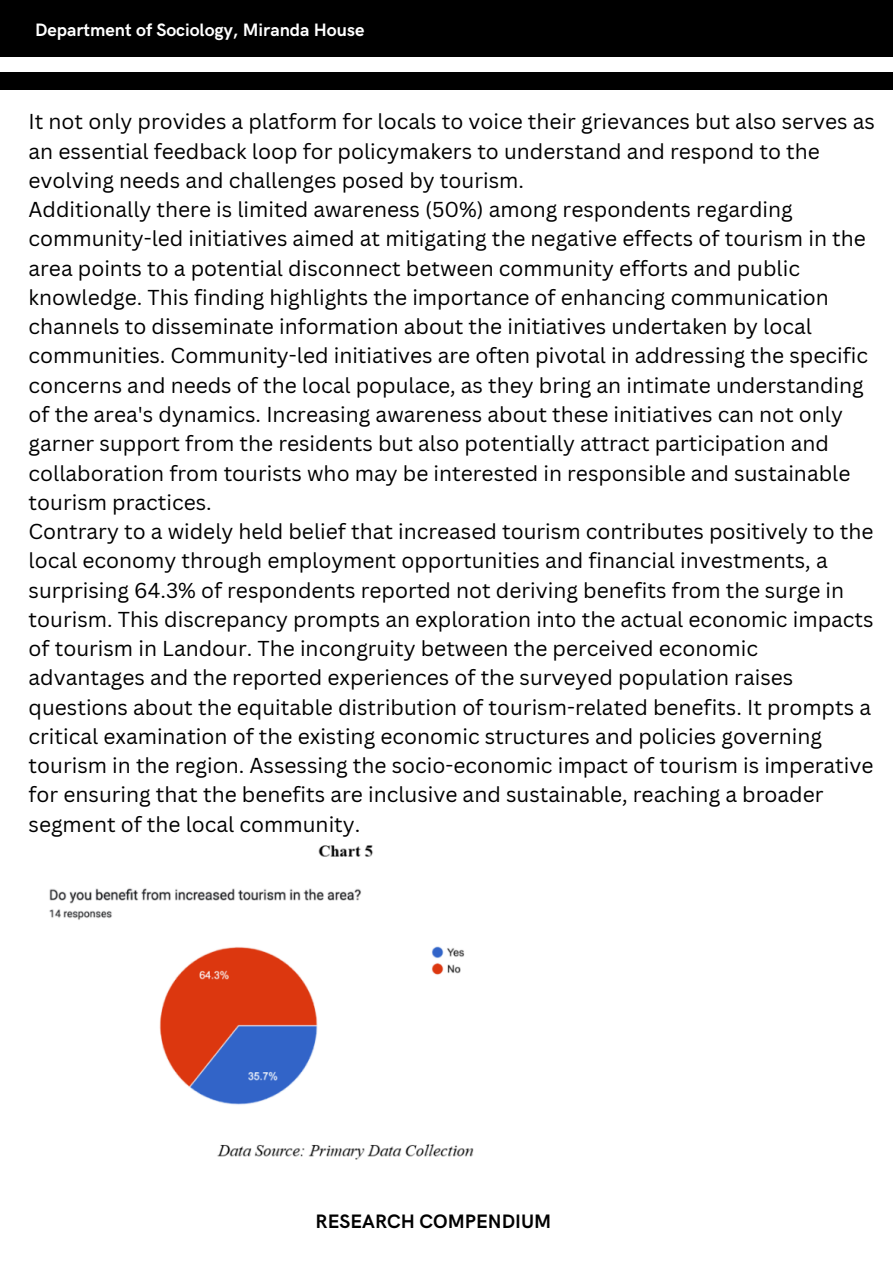
<style>
.page{position:relative;width:893px;height:1264px;background:#fff}
.page>*{position:absolute;margin:0;border:0;box-sizing:border-box;transform-origin:0 0}
.t1{font:21px/29.2px "Canva Sans";color:#000}
.t2{font:700 19.5px "HK Grotesk";color:#000}
.t3{font:700 18px "HK Grotesk";color:#fff}
</style>
<div class="page">
<div style="left:0;top:0;width:892px;height:57px;background:#000"></div>
<div style="left:0;top:72px;width:892px;height:17px;background:#000"></div>
<img style="left:49px;top:845px;width:425px;height:315px">
<p class="t3" style="left:35px;top:20px;width:331px">Department of Sociology, Miranda House</p>
<p class="t1" style="left:29px;top:107px;width:847px">It not only provides a platform for locals to voice their grievances but also serves as an essential feedback loop for policymakers to understand and respond to the evolving needs and challenges posed by tourism.<br>Additionally there is limited awareness (50%) among respondents regarding community-led initiatives aimed at mitigating the negative effects of tourism in the area points to a potential disconnect between community efforts and public knowledge. This finding highlights the importance of enhancing communication channels to disseminate information about the initiatives undertaken by local communities. Community-led initiatives are often pivotal in addressing the specific concerns and needs of the local populace, as they bring an intimate understanding of the area's dynamics. Increasing awareness about these initiatives can not only garner support from the residents but also potentially attract participation and collaboration from tourists who may be interested in responsible and sustainable tourism practices.<br>Contrary to a widely held belief that increased tourism contributes positively to the local economy through employment opportunities and financial investments, a surprising 64.3% of respondents reported not deriving benefits from the surge in tourism. This discrepancy prompts an exploration into the actual economic impacts of tourism in Landour. The incongruity between the perceived economic advantages and the reported experiences of the surveyed population raises questions about the equitable distribution of tourism-related benefits. It prompts a critical examination of the existing economic structures and policies governing tourism in the region. Assessing the socio-economic impact of tourism is imperative for ensuring that the benefits are inclusive and sustainable, reaching a broader segment of the local community.</p>
<h2 class="t2" style="left:315px;top:1210px;width:237px">RESEARCH COMPENDIUM</h2>
</div>
